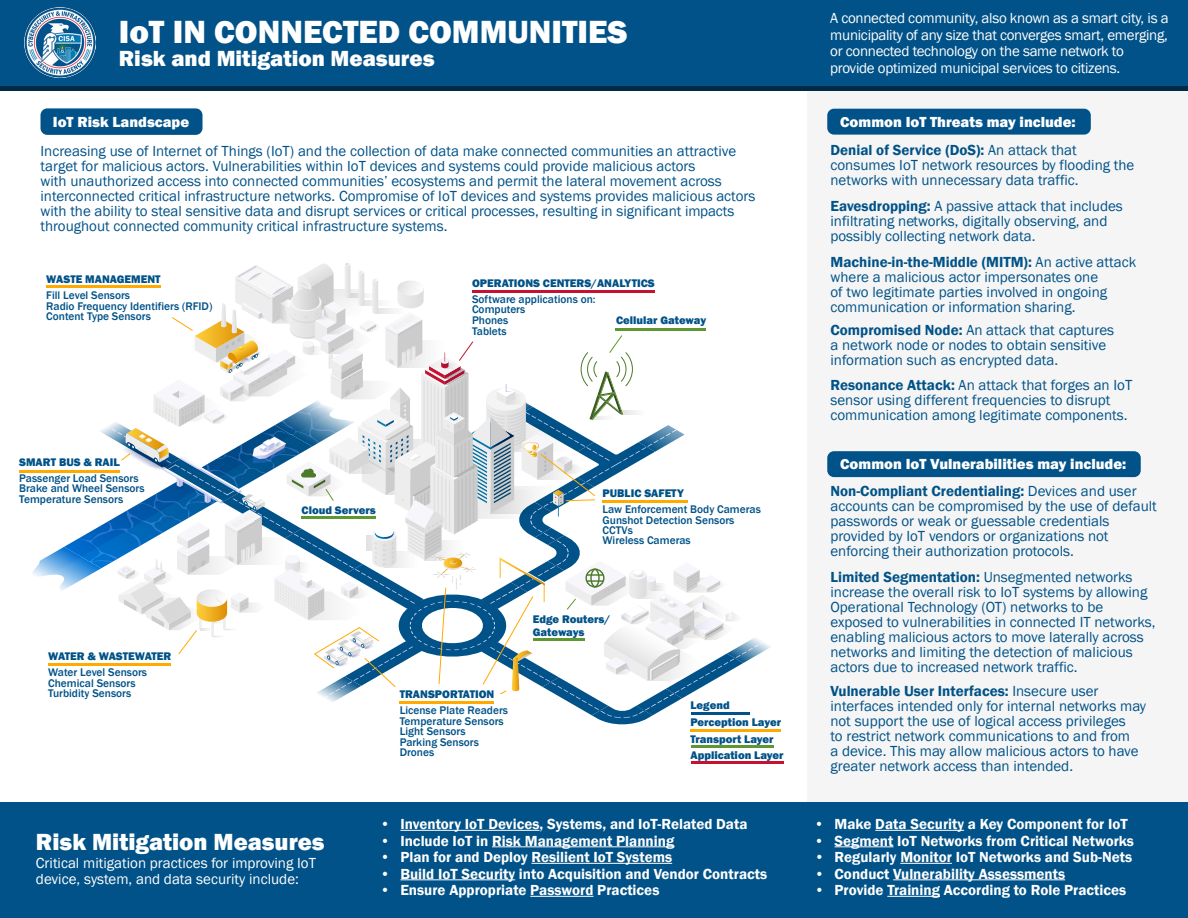
<style>
.page{position:relative;width:1188px;height:918px;background:#fff}
.page>*{position:absolute;margin:0;border:0;box-sizing:border-box;transform-origin:0 0}
.t1{font:800 33px "Franklin Gothic";color:#fff}
.t2{font:800 24px "Franklin Gothic";color:#fff}
.t3{font:800 22.5px "Franklin Gothic";color:#fff}
.t4{font:15px/15px "Franklin Gothic";color:#005288}
.t5{font:15px "Franklin Gothic Demi";color:#fff}
.t6{font:15px/16.5px "Franklin Gothic";letter-spacing:-.02em;color:#fff}
.t7{font:15px/16.5px "Franklin Gothic";color:#fff}
.t8{font:800 15px "Franklin Gothic";color:#fff}
.t9{font:500 11.4px/10.4px "Franklin Gothic";color:#005288}
.t10{font:800 11.4px/12.9px "Franklin Gothic";color:#005288}
.s1{font-family:"Franklin Gothic Demi"}
</style>
<div class="page">
<div style="left:40px;top:108px;width:162px;height:27px;background:#005288;border-radius:7px"></div>
<div style="left:808px;top:0;width:380px;height:918px;background:#f5f5f5"></div>
<div style="left:0;top:0;width:1188px;height:87px;background:#005288"></div>
<div style="left:0;top:86px;width:1188px;height:5px;background:#002b47"></div>
<div style="left:0;top:802px;width:1188px;height:116px;background:#005288"></div>
<div style="left:827px;top:109px;width:264px;height:26px;background:#005288;border-radius:7px"></div>
<div style="left:827px;top:451px;width:314px;height:26px;background:#005288;border-radius:7px"></div>
<img style="left:25px;top:8px;width:70px;height:70px">
<hr style="left:400px;top:830px;width:140px;height:1px;background:#fff">
<hr style="left:492px;top:846px;width:182px;height:1px;background:#fff">
<hr style="left:531px;top:863px;width:141px;height:1px;background:#fff">
<hr style="left:400px;top:879px;width:115px;height:1px;background:#fff">
<hr style="left:530px;top:896px;width:64px;height:1px;background:#fff">
<hr style="left:875px;top:830px;width:89px;height:1px;background:#fff">
<hr style="left:835px;top:846px;width:58px;height:1px;background:#fff">
<hr style="left:900px;top:863px;width:52px;height:1px;background:#fff">
<hr style="left:893px;top:879px;width:172px;height:1px;background:#fff">
<hr style="left:887px;top:896px;width:53px;height:1px;background:#fff">
<hr style="left:19px;top:470px;width:100px;height:2px;background:#fa0">
<hr style="left:691px;top:729px;width:90px;height:3px;background:#fa0">
<hr style="left:691px;top:746px;width:82px;height:2px;background:#5e9732">
<hr style="left:691px;top:762px;width:93px;height:2px;background:#c41230">
<svg style="left:28px;top:263px;width:743px;height:462px"></svg>
<h1 class="t1" style="left:119px;top:11px;width:510px">IoT IN CONNECTED COMMUNITIES</h1>
<h1 class="t3" style="left:119px;top:44px;width:317px">Risk and Mitigation Measures</h1>
<h2 class="t8" style="left:53px;top:112px;width:138px">IoT Risk Landscape</h2>
<p class="t4" style="left:40px;top:144px;width:716px">Increasing use of Internet of Things (IoT) and the collection of data make connected communities an attractive target for malicious actors. Vulnerabilities within IoT devices and systems could provide malicious actors<br>with unauthorized access into connected communities’ ecosystems and permit the lateral movement across interconnected critical infrastructure networks. Compromise of IoT devices and systems provides malicious actors with the ability to steal sensitive data and disrupt services or critical processes, resulting in significant impacts throughout connected community critical infrastructure systems.</p>
<p class="t10" style="left:46px;top:273px;width:116px">WASTE MANAGEMENT</p>
<p class="t9" style="left:46px;top:290px;width:168px">Fill Level Sensors<br>Radio Frequency Identifiers (RFID)<br>Content Type Sensors</p>
<p class="t10" style="left:19px;top:456px;width:102px">SMART BUS &amp; RAIL</p>
<p class="t9" style="left:19px;top:473px;width:127px">Passenger Load Sensors<br>Brake and Wheel Sensors<br>Temperature Sensors</p>
<p class="t10" style="left:48px;top:650px;width:125px">WATER &amp; WASTEWATER</p>
<p class="t9" style="left:48px;top:667px;width:100px">Water Level Sensors<br>Chemical Sensors<br>Turbidity Sensors</p>
<p class="t10" style="left:472px;top:277px;width:184px">OPERATIONS CENTERS/ANALYTICS</p>
<p class="t9" style="left:472px;top:294px;width:125px;line-height:10.8px">Software applications on:<br>Computers<br>Phones<br>Tablets</p>
<p class="t10" style="left:616px;top:314px;width:92px">Cellular Gateway</p>
<p class="t10" style="left:302px;top:504px;width:76px">Cloud Servers</p>
<p class="t10" style="left:603px;top:487px;width:83px">PUBLIC SAFETY</p>
<p class="t9" style="left:603px;top:504px;width:160px">Law Enforcement Body Cameras<br>Gunshot Detection Sensors<br>CCTVs<br>Wireless Cameras</p>
<p class="t10" style="left:400px;top:688px;width:96px">TRANSPORTATION</p>
<p class="t9" style="left:400px;top:705px;width:110px">License Plate Readers<br>Temperature Sensors<br>Light Sensors<br>Parking Sensors<br>Drones</p>
<p class="t10" style="left:533px;top:613px;width:79px">Edge Routers/<br>Gateways</p>
<p class="t10" style="left:690px;top:696px;width:92px;line-height:17.4px">Legend<br>Perception Layer</p>
<p class="t10" style="left:690px;top:748px;width:95px">Application Layer</p>
<p class="t10" style="left:690px;top:732px;width:85px">Transport Layer</p>
<h2 class="t2" style="left:36px;top:826px;width:290px">Risk Mitigation Measures</h2>
<p class="t7" style="left:36px;top:855px;width:282px">Critical mitigation practices for improving IoT device, system, and data security include:</p>
<p class="t5" style="left:380px;top:815px;width:369px">• Inventory IoT Devices, Systems, and IoT-Related Data</p>
<p class="t5" style="left:380px;top:831px;width:296px">• Include IoT in Risk Management Planning</p>
<p class="t5" style="left:380px;top:848px;width:294px">• Plan for and Deploy Resilient IoT Systems</p>
<p class="t5" style="left:380px;top:864px;width:389px">• Build IoT Security into Acquisition and Vendor Contracts</p>
<p class="t5" style="left:380px;top:881px;width:281px">• Ensure Appropriate Password Practices</p>
<p class="t6" style="left:830px;top:10px;width:340px">A connected community, also known as a smart city, is a municipality of any size that converges smart, emerging, or connected technology on the same network to provide optimized municipal services to citizens.</p>
<h2 class="t8" style="left:840px;top:112px;width:237px">Common IoT Threats may include:</h2>
<p class="t4" style="left:831px;top:143px;width:305px"><span class="s1">Denial of Service (DoS):</span> An attack that consumes IoT network resources by flooding the networks with unnecessary data traffic.</p>
<p class="t4" style="left:831px;top:199px;width:294px"><span class="s1">Eavesdropping:</span> A passive attack that includes infiltrating networks, digitally observing, and possibly collecting network data.</p>
<p class="t4" style="left:831px;top:255px;width:307px"><span class="s1">Machine-in-the-Middle (MITM):</span> An active attack where a malicious actor impersonates one<br>of two legitimate parties involved in ongoing communication or information sharing.</p>
<p class="t4" style="left:831px;top:323px;width:285px"><span class="s1">Compromised Node:</span> An attack that captures a network node or nodes to obtain sensitive information such as encrypted data.</p>
<p class="t4" style="left:831px;top:378px;width:303px"><span class="s1">Resonance Attack:</span> An attack that forges an IoT sensor using different frequencies to disrupt communication among legitimate components.</p>
<h2 class="t8" style="left:840px;top:454px;width:288px">Common IoT Vulnerabilities may include:</h2>
<p class="t4" style="left:831px;top:484px;width:328px"><span class="s1">Non-Compliant Credentialing:</span> Devices and user accounts can be compromised by the use of default passwords or weak or guessable credentials provided by IoT vendors or organizations not enforcing their authorization protocols.</p>
<p class="t4" style="left:831px;top:570px;width:327px"><span class="s1">Limited Segmentation:</span> Unsegmented networks increase the overall risk to IoT systems by allowing Operational Technology (OT) networks to be exposed to vulnerabilities in connected IT networks, enabling malicious actors to move laterally across networks and limiting the detection of malicious actors due to increased network traffic.</p>
<p class="t4" style="left:831px;top:684px;width:317px"><span class="s1">Vulnerable User Interfaces:</span> Insecure user interfaces intended only for internal networks may not support the use of logical access privileges<br>to restrict network communications to and from<br>a device. This may allow malicious actors to have greater network access than intended.</p>
<p class="t5" style="left:814px;top:815px;width:315px">• Make Data Security a Key Component for IoT</p>
<p class="t5" style="left:814px;top:831px;width:321px">• Segment IoT Networks from Critical Networks</p>
<p class="t5" style="left:814px;top:848px;width:319px">• Regularly Monitor IoT Networks and Sub-Nets</p>
<p class="t5" style="left:814px;top:864px;width:252px">• Conduct Vulnerability Assessments</p>
<p class="t5" style="left:814px;top:881px;width:313px">• Provide Training According to Role Practices</p>
</div>
